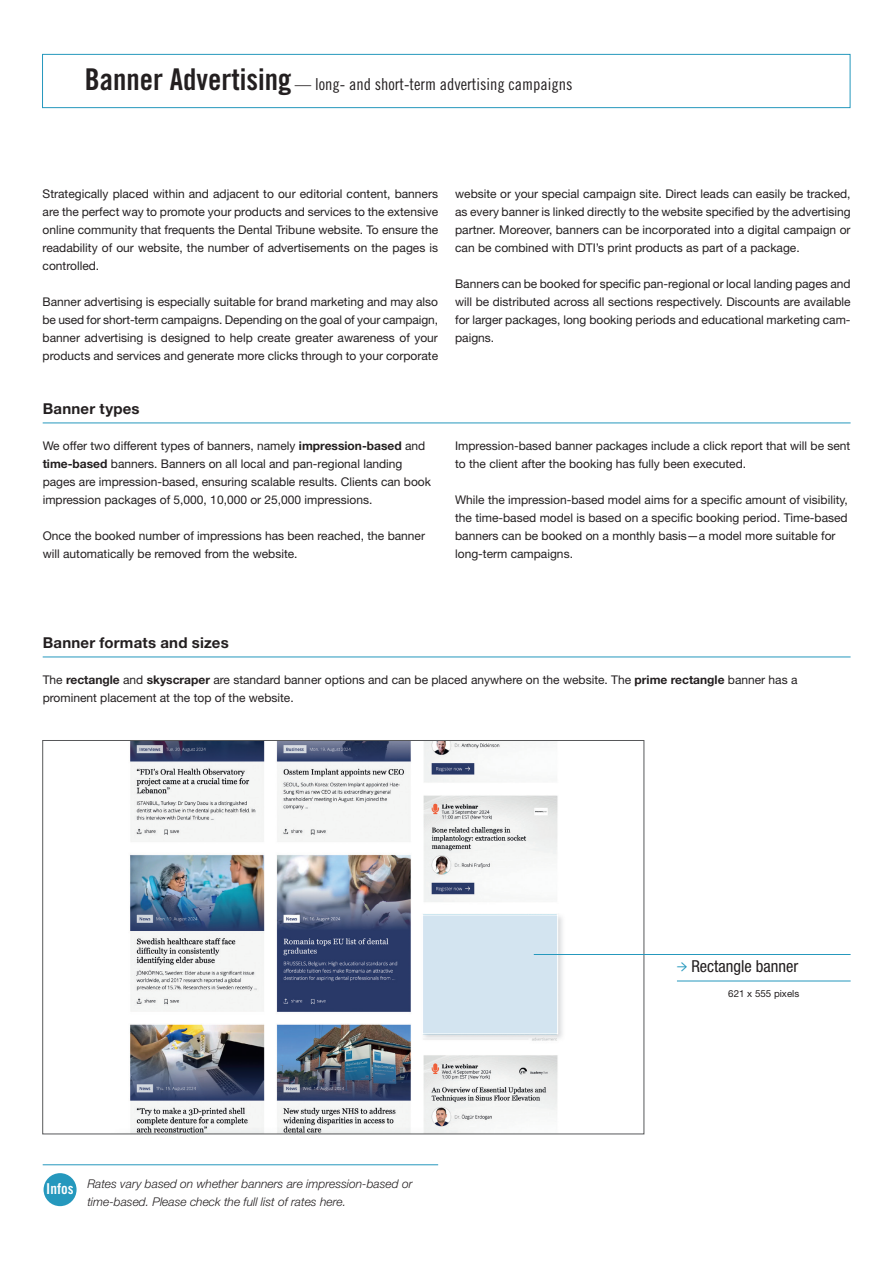
<style>
.page{position:relative;width:893px;height:1263px;background:#fff}
.page>*{position:absolute;margin:0;border:0;box-sizing:border-box;transform-origin:0 0}
.t1{font:16.5px "Trade Gothic LT Std Cn 18";color:#231f20}
.t2{font:condensed 16.5px "Helvetica Neue LT Std";color:#231f20}
.t3{font:700 15px "Helvetica Neue LT Std";letter-spacing:.015em;color:#231f20}
.t4{font:15px "Trade Gothic LT Std Bd Cn 20";color:#fff}
.t5{font:12px/18px "Helvetica Neue LT Std";color:#231f20}
.t6{font:italic 300 12px/18px "Helvetica Neue LT Std";color:#231f20}
.t7{font:9.75px "Helvetica Neue LT Std";color:#231f20}
.s1{font-family:"Trade Gothic LT Std Bd Cn 20";font-size:30px}
.s2{font-weight:700}
.s3{font-family:"Minion Pro";font-weight:600;font-stretch:normal;color:#2598bd}
</style>
<div class="page">
<div style="left:42px;top:54px;width:808px;height:54px;border:1px solid #2598bd"></div>
<hr style="left:43px;top:423px;width:808px;height:1px;background:#2598bd">
<hr style="left:43px;top:657px;width:808px;height:1px;background:#2598bd">
<img style="left:130px;top:742px;width:428px;height:390px">
<img style="left:421px;top:913px;width:142px;height:128px">
<div style="left:422px;top:915px;width:136px;height:119px;background:#d3e4f0;border:1px solid #fff"></div>
<hr style="left:534px;top:954px;width:317px;height:1px;background:#2598bd">
<hr style="left:677px;top:981px;width:174px;height:1px;background:#2598bd">
<hr style="left:43px;top:1164px;width:395px;height:1px;background:#2598bd">
<div style="left:44px;top:1173px;width:33px;height:33px;background:#2598bd;border-radius:50%"></div>
<h1 class="t1" style="left:85px;top:74px;width:489px"><span class="s1">Banner Advertising</span> — long- and short-term advertising campaigns</h1>
<p class="t5" style="left:43px;top:185px;width:397px;text-align:justify">Strategically placed within and adjacent to our editorial content, banners are the perfect way to promote your products and services to the extensive online community that frequents the Dental Tribune website. To ensure the readability of our website, the number of advertisements on the pages is controlled.</p>
<p class="t5" style="left:43px;top:293px;width:397px;text-align:justify">Banner advertising is especially suitable for brand marketing and may also be used for short-term campaigns. Depending on the goal of your campaign, banner advertising is designed to help create greater awareness of your products and services and generate more clicks through to your corporate</p>
<p class="t3" style="left:43px;top:399px;width:98px">Banner types</p>
<p class="t5" style="left:43px;top:437px;width:390px">We offer two different types of banners, namely <span class="s2">impression- based</span> and <span class="s2">time-based</span> banners. Banners on all local and pan-regional landing pages are impression-based, ensuring scalable results. Clients can book impression packages of 5,000, 10,000 or 25,000 impressions.</p>
<p class="t5" style="left:43px;top:527px;width:384px">Once the booked number of impressions has been reached, the banner will automatically be removed from the website.</p>
<p class="t5" style="left:455px;top:185px;width:397px;text-align:justify">website or your special campaign site. Direct leads can easily be tracked, as every banner is linked directly to the website specified by the advertising partner. Moreover, banners can be incorporated into a digital campaign or can be combined with DTI’s print products as part of a package.</p>
<p class="t5" style="left:455px;top:275px;width:397px;text-align:justify">Banners can be booked for specific pan-regional or local landing pages and will be distributed across all sections respectively. Discounts are available for larger packages, long booking periods and educational marketing cam&shy;paigns.</p>
<p class="t5" style="left:455px;top:437px;width:397px">Impression-based banner packages include a click report that will be sent to the client after the booking has fully been executed.</p>
<p class="t5" style="left:455px;top:491px;width:394px">While the impression-based model aims for a specific amount of visibility, the time-based model is based on a specific booking period. Time-based banners can be booked on a monthly basis—a model more suitable for long-term campaigns.</p>
<p class="t3" style="left:43px;top:633px;width:188px">Banner formats and sizes</p>
<p class="t5" style="left:43px;top:671px;width:756px">The <span class="s2">rectangle</span> and <span class="s2">skyscraper</span> are standard banner options and can be placed anywhere on the website. The <span class="s2">prime rectangle</span> banner has a prominent placement at the top of the website.</p>
<h1 class="t2" style="left:677px;top:957px;width:123px"><span class="s3">→</span> Rectangle banner</h1>
<p class="t4" style="left:46px;top:1180px;width:29px">Infos</p>
<p class="t6" style="left:87px;top:1175px;width:327px">Rates vary based on whether banners are impression-based or time-based. Please check the full list of rates here.</p>
<p class="t7" style="left:728px;top:988px;width:72px">621 x 555 pixels</p>
</div>
